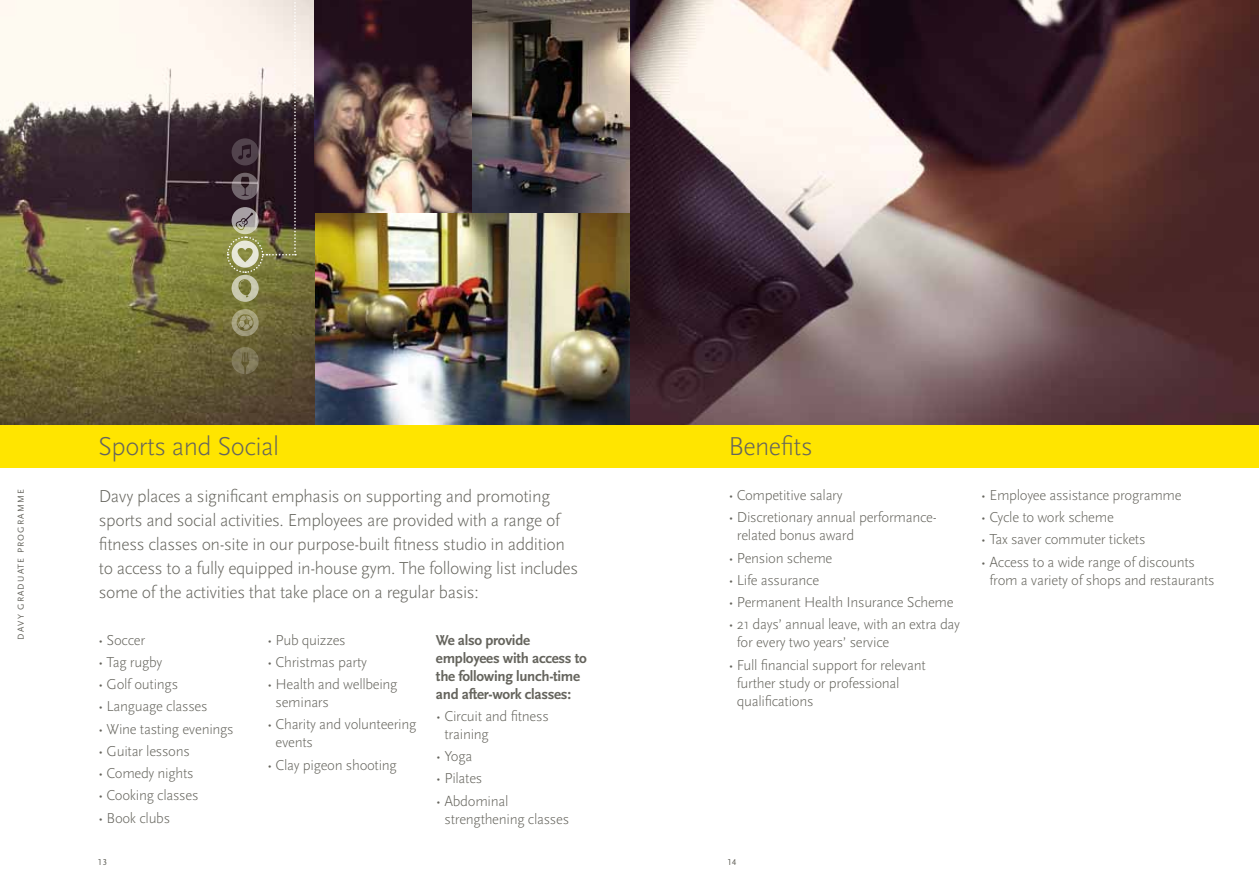
<style>
.page{position:relative;width:1259px;height:893px;background:#fff}
.page>*{position:absolute;margin:0;border:0;box-sizing:border-box;transform-origin:0 0}
.t1{font:300 27px "Scala Sans OT";letter-spacing:-.02em;color:#65645d}
.t2{font:300 18px/24px "Scala Sans OT";letter-spacing:-.02em;color:#65645d}
.t3{font:300 15px/18px "Scala Sans OT";letter-spacing:-.02em;color:#65645d}
.t4{font:700 15px/18px "Scala Sans OT";letter-spacing:-.02em;color:#65645d}
.t5{font:9px "Scala Sans OT";letter-spacing:.13em;color:#65645d}
</style>
<div class="page">
<img style="left:0;top:0;width:1259px;height:425px">
<svg style="left:232px;top:347px;width:27px;height:27px"></svg>
<svg style="left:232px;top:309px;width:27px;height:27px"></svg>
<svg style="left:226px;top:0;width:70px;height:302px;background:#8f8679"></svg>
<div style="left:0;top:425px;width:1259px;height:43px;background:#ffe500"></div>
<p class="t5" style="left:16px;top:639px;width:152px;rotate:-90deg">DAVY GRADUATE PROGRAMME</p>
<h1 class="t1" style="left:98px;top:431px;width:183px">Sports and Social</h1>
<h1 class="t1" style="left:728px;top:431px;width:86px">Benefits</h1>
<p class="t2" style="left:99px;top:485px;width:481px">Davy places a significant emphasis on supporting and promoting sports and social activities. Employees are provided with a range of fitness classes on-site in our purpose-built fitness studio in addition to access to a fully equipped in-house gym. The following list includes some of the activities that take place on a regular basis:</p>
<p class="t3" style="left:98px;top:631px;width:49px">• Soccer</p>
<p class="t3" style="left:98px;top:653px;width:66px">• Tag rugby</p>
<p class="t3" style="left:98px;top:675px;width:82px">• Golf outings</p>
<p class="t3" style="left:98px;top:698px;width:111px">• Language classes</p>
<p class="t3" style="left:98px;top:720px;width:137px">• Wine tasting evenings</p>
<p class="t3" style="left:98px;top:742px;width:93px">• Guitar lessons</p>
<p class="t3" style="left:98px;top:764px;width:97px">• Comedy nights</p>
<p class="t3" style="left:98px;top:787px;width:102px">• Cooking classes</p>
<p class="t3" style="left:98px;top:809px;width:74px">• Book clubs</p>
<p class="t3" style="left:267px;top:631px;width:80px">• Pub quizzes</p>
<p class="t3" style="left:267px;top:653px;width:101px">• Christmas party</p>
<p class="t3" style="left:275px;top:675px;width:124px;text-indent:-9px">• Health and wellbeing seminars</p>
<p class="t3" style="left:275px;top:716px;width:142px;text-indent:-9px">• Charity and volunteering events</p>
<p class="t3" style="left:267px;top:756px;width:131px">• Clay pigeon shooting</p>
<p class="t4" style="left:436px;top:631px;width:152px">We also provide employees with access to the following lunch-time and after-work classes:</p>
<p class="t3" style="left:444px;top:707px;width:106px;text-indent:-9px">• Circuit and fitness training</p>
<p class="t3" style="left:436px;top:747px;width:38px">• Yoga</p>
<p class="t3" style="left:436px;top:770px;width:48px">• Pilates</p>
<p class="t3" style="left:444px;top:792px;width:126px;text-indent:-9px">• Abdominal strengthening classes</p>
<p class="t3" style="left:728px;top:486px;width:116px">• Competitive salary</p>
<p class="t3" style="left:737px;top:509px;width:201px;text-indent:-9px">• Discretionary annual performance&shy;related bonus award</p>
<p class="t3" style="left:728px;top:549px;width:105px">• Pension scheme</p>
<p class="t3" style="left:728px;top:571px;width:92px">• Life assurance</p>
<p class="t3" style="left:728px;top:593px;width:227px">• Permanent Health Insurance Scheme</p>
<p class="t3" style="left:737px;top:616px;width:225px;text-indent:-9px">• 21 days’ annual leave, with an extra day for every two years’ service</p>
<p class="t3" style="left:737px;top:656px;width:190px;text-indent:-9px">• Full financial support for relevant further study or professional qualifications</p>
<p class="t5" style="left:98px;top:857px;width:10px">13</p>
<p class="t5" style="left:728px;top:857px;width:10px">14</p>
<p class="t3" style="left:981px;top:486px;width:202px">• Employee assistance programme</p>
<p class="t3" style="left:981px;top:509px;width:134px">• Cycle to work scheme</p>
<p class="t3" style="left:981px;top:531px;width:166px">• Tax saver commuter tickets</p>
<p class="t3" style="left:989px;top:553px;width:227px;text-indent:-9px">• Access to a wide range of discounts from a variety of shops and restaurants</p>
</div>
